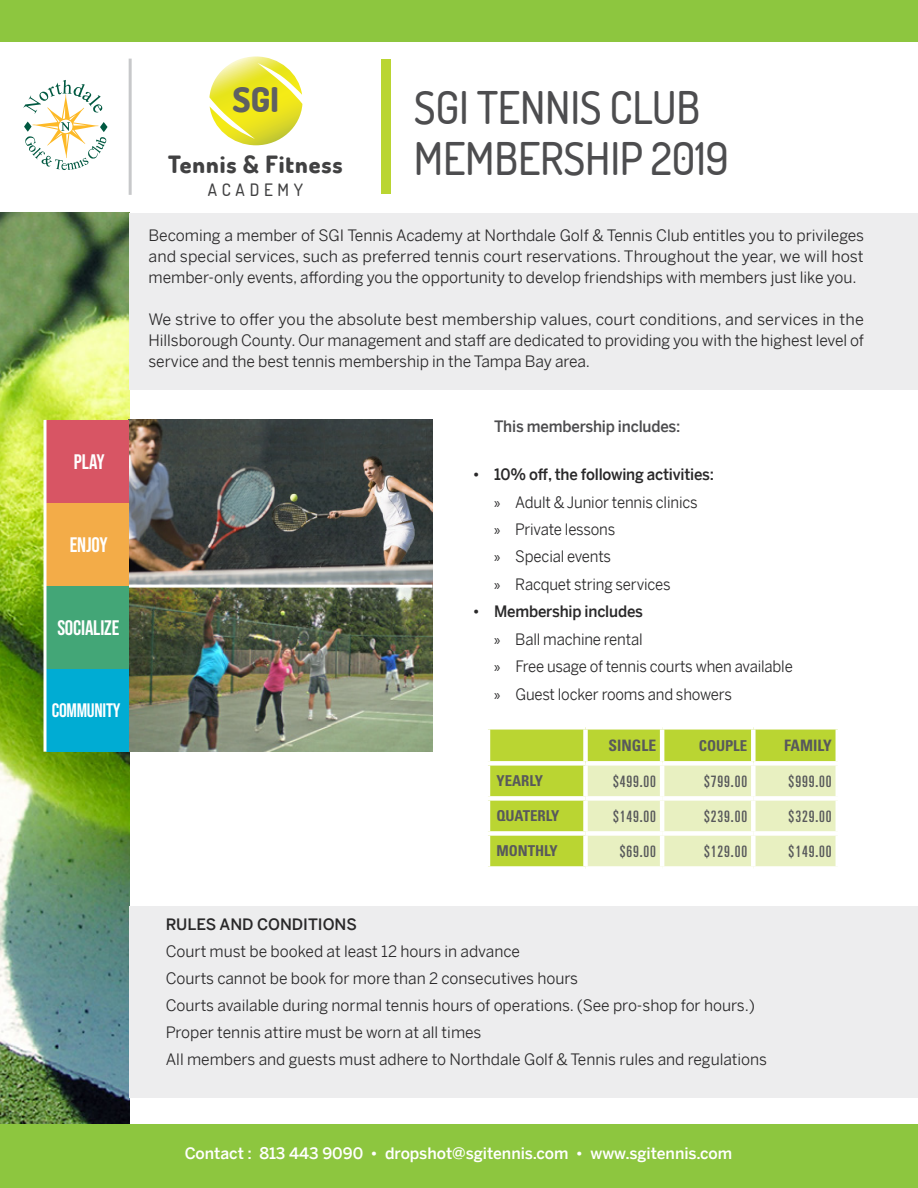
<style>
.page{position:relative;width:918px;height:1188px;background:#fff}
.page>*{position:absolute;margin:0;border:0;box-sizing:border-box;transform-origin:0 0}
.t1{font:500 45px/51px "Terminal Dosis";letter-spacing:-.005em;color:#4d4d4f}
.t2{font:800 34.05px "Terminal Dosis";color:#5f6062}
.t3{font:800 23.7px "Terminal Dosis";letter-spacing:.04em;color:#414142}
.t4{font:21px "Bebas Neue";letter-spacing:-.005em;color:#fff}
.t5{font:19.5px "Bebas Neue";letter-spacing:-.015em;color:#fff}
.t6{font:500 17.1px "Terminal Dosis";letter-spacing:.275em;color:#414142}
.t7{font:15.75px/21px "Benton Sans";letter-spacing:-.005em;color:#292829;text-align:justify}
.t8{font:15.75px/27.5px "Benton Sans";letter-spacing:-.005em;color:#292829;scale:.95 1}
.t9{font:ultra-condensed 15.75px "Univers LT Std";letter-spacing:.06em;color:#58595b}
.t10{font:500 15.75px "Benton Sans";letter-spacing:-.005em;color:#fff}
.t11{font:500 15.75px "Benton Sans";letter-spacing:-.015em;color:#4d4d4f;scale:.95 1}
.t12{font:500 15.75px "Benton Sans";color:#292829}
.t13{font:700 condensed 15.75px "Univers LT Std";color:#58595b}
.t14{font:700 condensed 15px "Univers LT Std";color:#58595b}
.s1{font-weight:500}
.s2{font-family:"Myriad Pro"}
</style>
<div class="page">
<img style="left:0;top:213px;width:129px;height:911px">
<div style="left:0;top:1124px;width:918px;height:64px;background:#8dc63f"></div>
<div style="left:0;top:0;width:918px;height:41px;background:#8dc63f"></div>
<div style="left:129px;top:213px;width:789px;height:176px;background:#ededee"></div>
<div style="left:129px;top:906px;width:789px;height:192px;background:#ededee"></div>
<div style="left:382px;top:59px;width:9px;height:135px;background:#bad532"></div>
<div style="left:129px;top:59px;width:3px;height:136px;border:2px solid #c7c8ca"></div>
<div style="left:490px;top:730px;width:346px;height:136px;background:#bad532"></div>
<div style="left:588px;top:766px;width:248px;height:100px;background:#e8f0c1"></div>
<div style="left:583px;top:730px;width:5px;height:31px;background:#fff"></div>
<hr style="left:660px;top:730px;width:4px;height:31px;background:#fff">
<div style="left:751px;top:730px;width:5px;height:31px;background:#fff"></div>
<div style="left:486px;top:761px;width:100px;height:5px;background:#fff"></div>
<div style="left:586px;top:761px;width:76px;height:5px;background:#fff"></div>
<div style="left:583px;top:766px;width:5px;height:30px;background:#fff"></div>
<div style="left:662px;top:761px;width:91px;height:5px;background:#fff"></div>
<hr style="left:660px;top:766px;width:4px;height:30px;background:#fff">
<div style="left:753px;top:761px;width:87px;height:5px;background:#fff"></div>
<div style="left:751px;top:766px;width:5px;height:30px;background:#fff"></div>
<div style="left:486px;top:796px;width:100px;height:5px;background:#fff"></div>
<div style="left:586px;top:796px;width:76px;height:5px;background:#fff"></div>
<div style="left:583px;top:801px;width:5px;height:30px;background:#fff"></div>
<div style="left:662px;top:796px;width:91px;height:5px;background:#fff"></div>
<hr style="left:660px;top:801px;width:4px;height:30px;background:#fff">
<div style="left:753px;top:796px;width:87px;height:5px;background:#fff"></div>
<div style="left:751px;top:801px;width:5px;height:30px;background:#fff"></div>
<div style="left:486px;top:831px;width:100px;height:5px;background:#fff"></div>
<div style="left:586px;top:831px;width:76px;height:5px;background:#fff"></div>
<div style="left:583px;top:836px;width:5px;height:30px;background:#fff"></div>
<div style="left:662px;top:831px;width:91px;height:5px;background:#fff"></div>
<hr style="left:660px;top:836px;width:4px;height:30px;background:#fff">
<div style="left:753px;top:831px;width:87px;height:5px;background:#fff"></div>
<div style="left:751px;top:836px;width:5px;height:30px;background:#fff"></div>
<svg style="left:23px;top:80px;width:85px;height:90px"></svg>
<img style="left:129px;top:420px;width:303px;height:165px">
<img style="left:129px;top:588px;width:303px;height:164px">
<div style="left:46px;top:420px;width:83px;height:83px;background:#d85564"></div>
<div style="left:46px;top:503px;width:83px;height:83px;background:#f3ac48"></div>
<div style="left:46px;top:586px;width:83px;height:83px;background:#43a677"></div>
<div style="left:46px;top:669px;width:83px;height:83px;background:#00acd3"></div>
<hr style="left:44px;top:420px;width:2px;height:332px;background:#fff">
<svg style="left:209px;top:56px;width:93px;height:89px"></svg>
<h3 class="t4" style="left:74px;top:450px;width:33px">PLAY</h3>
<h3 class="t4" style="left:70px;top:533px;width:39px">ENJOY</h3>
<h3 class="t4" style="left:57px;top:616px;width:64px">SOCIALIZE</h3>
<p class="t5" style="left:52px;top:699px;width:70px">COMMUNITY</p>
<h2 class="t2" style="left:233px;top:77px;width:48px">SGI</h2>
<h3 class="t3" style="left:168px;top:149px;width:176px">Tennis &amp; Fitness</h3>
<p class="t6" style="left:208px;top:178px;width:97px">ACADEMY</p>
<h1 class="t1" style="left:414px;top:81px;width:316px">SGI TENNIS CLUB<br>MEMBERSHIP 2019</h1>
<p class="t7" style="left:149px;top:223px;width:717px">Becoming a member of SGI Tennis Academy at Northdale Golf &amp; Tennis Club entitles you to privileges and special services, such as preferred tennis court reservations. Throughout the year, we will host member-only events, affording you the opportunity to develop friendships with members just like you.</p>
<p class="t7" style="left:149px;top:307px;width:717px">We strive to offer you the absolute best membership values, court conditions, and services in the Hillsborough County. Our management and staff are dedicated to providing you with the highest level of service and the best tennis membership in the Tampa Bay area.</p>
<p class="t11" style="left:494px;top:413px;width:198px">This membership includes:</p>
<p class="t8" style="left:494px;top:459px;width:233px;text-indent:-21px"><span class="s1">• 10% off, the following activities: </span><span class="s2">»</span> Adult &amp; Junior tennis clinics<br><span class="s2">»</span> Private lessons<br><span class="s2">»</span> Special events<br><span class="s2">»</span> Racquet string services</p>
<p class="t8" style="left:494px;top:596px;width:316px;text-indent:-21px"><span class="s1">• Membership includes<br></span><span class="s2">»</span> Ball machine rental<br><span class="s2">»</span> Free usage of tennis courts when available <span class="s2">»</span> Guest locker rooms and showers</p>
<p class="t13" style="left:609px;top:736px;width:49px">SINGLE</p>
<p class="t14" style="left:699px;top:736px;width:50px">COUPLE</p>
<p class="t13" style="left:784px;top:736px;width:49px">FAMILY</p>
<p class="t14" style="left:496px;top:772px;width:48px">YEARLY</p>
<p class="t9" style="left:613px;top:772px;width:45px">$499.00</p>
<p class="t9" style="left:704px;top:772px;width:45px">$799.00</p>
<p class="t9" style="left:789px;top:772px;width:45px">$999.00</p>
<p class="t14" style="left:496px;top:807px;width:64px">QUATERLY</p>
<p class="t9" style="left:613px;top:807px;width:45px">$149.00</p>
<p class="t9" style="left:704px;top:807px;width:45px">$239.00</p>
<p class="t9" style="left:789px;top:807px;width:45px">$329.00</p>
<p class="t14" style="left:496px;top:842px;width:63px">MONTHLY</p>
<p class="t9" style="left:620px;top:842px;width:38px">$69.00</p>
<p class="t9" style="left:704px;top:842px;width:45px">$129.00</p>
<p class="t9" style="left:789px;top:842px;width:45px">$149.00</p>
<p class="t12" style="left:166px;top:911px;width:193px">RULES AND CONDITIONS</p>
<p class="t7" style="left:166px;top:936px;width:603px;line-height:27px;text-align:left">Court must be booked at least 12 hours in advance<br>Courts cannot be book for more than 2 consecutives hours<br>Courts available during normal tennis hours of operations. (See pro-shop for hours.)<br>Proper tennis attire must be worn at all times<br>All members and guests must adhere to Northdale Golf &amp; Tennis rules and regulations</p>
<p class="t10" style="left:185px;top:1140px;width:549px">Contact : 813 443 9090 • dropshot@sgitennis.com • www.sgitennis.com</p>
</div>
